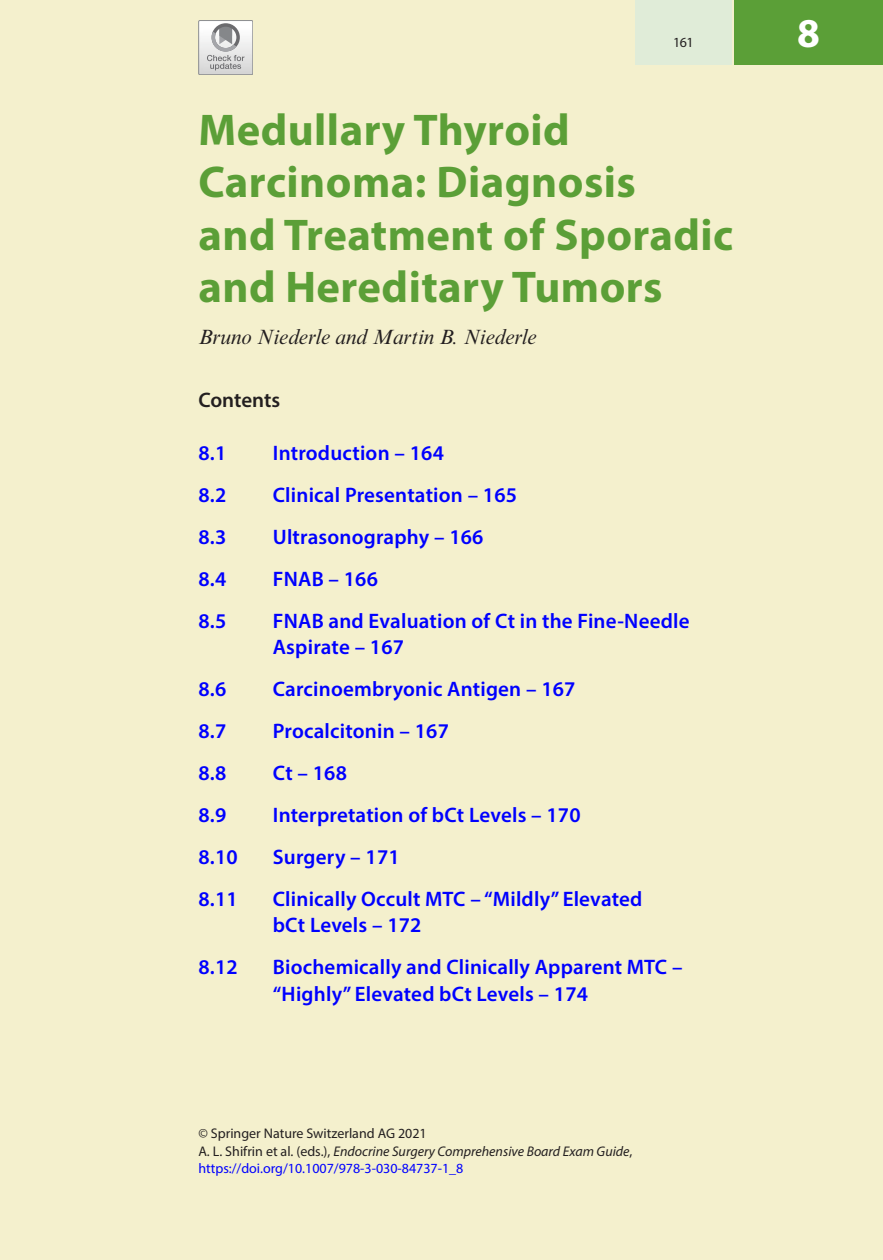
<style>
.page{position:relative;width:883px;height:1260px;background:#f4f0cd}
.page>*{position:absolute;margin:0;border:0;box-sizing:border-box;transform-origin:0 0}
.t1{font:700 44.62px/52.5px "Myriad Pro";letter-spacing:.01em;color:#5b9f37}
.t2{font:700 41.12px "Myriad Pro";color:#fff}
.t3{font:600 21px/26.2px "Myriad Pro";letter-spacing:.01em;color:#00f}
.t4{font:italic 21px "Times New Roman MT Std";color:#231f20}
.t5{font:600 21px "Myriad Pro";letter-spacing:-.005em;color:#231f20}
.t6{font:14px/17.5px "Myriad Pro";color:#231f20}
.s1{font-style:italic}
.s2{color:#00f}
</style>
<div class="page">
<div style="left:635px;top:0;width:97px;height:64px;background:#e0ecd8"></div>
<div style="left:734px;top:0;width:149px;height:64px;background:#5b9f37"></div>
<img style="left:200px;top:22px;width:51px;height:51px">
<div style="left:198px;top:20px;width:55px;height:55px;border:1px solid #8c8e91"></div>
<svg style="left:207px;top:23px;width:37px;height:47px;background:#c4c4c6"></svg>
<p class="t6" style="left:673px;top:33px;width:22px">161</p>
<h1 class="t1" style="left:198px;top:102px;width:536px">Medullary Thyroid<br>Carcinoma: Diagnosis<br>and Treatment of Sporadic and Hereditary Tumors</h1>
<p class="t4" style="left:198px;top:325px;width:340px">Bruno Niederle and Martin B. Niederle</p>
<p class="t5" style="left:198px;top:387px;width:83px">Contents</p>
<p class="t3" style="left:198px;top:439px;width:29px">8.1</p>
<p class="t3" style="left:273px;top:439px;width:173px">Introduction – 164</p>
<p class="t3" style="left:198px;top:481px;width:29px">8.2</p>
<p class="t3" style="left:273px;top:481px;width:246px">Clinical Presentation – 165</p>
<p class="t3" style="left:198px;top:523px;width:29px">8.3</p>
<p class="t3" style="left:273px;top:523px;width:212px">Ultrasonography – 166</p>
<p class="t3" style="left:198px;top:565px;width:29px">8.4</p>
<p class="t3" style="left:273px;top:565px;width:107px">FNAB – 166</p>
<p class="t3" style="left:198px;top:607px;width:29px">8.5</p>
<p class="t3" style="left:273px;top:607px;width:418px">FNAB and Evaluation of Ct in the Fine-Needle<br>Aspirate – 167</p>
<p class="t3" style="left:198px;top:675px;width:29px">8.6</p>
<p class="t3" style="left:273px;top:675px;width:304px">Carcinoembryonic Antigen – 167</p>
<p class="t3" style="left:198px;top:717px;width:29px">8.7</p>
<p class="t3" style="left:273px;top:717px;width:178px">Procalcitonin – 167</p>
<p class="t3" style="left:198px;top:759px;width:29px">8.8</p>
<p class="t3" style="left:273px;top:759px;width:76px">Ct – 168</p>
<p class="t3" style="left:198px;top:801px;width:29px">8.9</p>
<p class="t3" style="left:273px;top:801px;width:309px">Interpretation of bCt Levels – 170</p>
<p class="t3" style="left:198px;top:843px;width:41px">8.10</p>
<p class="t3" style="left:273px;top:843px;width:128px">Surgery – 171</p>
<p class="t3" style="left:198px;top:885px;width:41px">8.11</p>
<p class="t3" style="left:273px;top:885px;width:371px">Clinically Occult MTC – “Mildly” Elevated bCt Levels – 172</p>
<p class="t3" style="left:198px;top:954px;width:41px">8.12</p>
<p class="t3" style="left:273px;top:954px;width:411px">Biochemically and Clinically Apparent MTC – “Highly” Elevated bCt Levels – 174</p>
<p class="t6" style="left:198px;top:1124px;width:436px">© Springer Nature Switzerland AG 2021<br>A. L. Shifrin et al. (eds.), <span class="s1">Endocrine Surgery Comprehensive Board Exam Guide</span>, <span class="s2">https://doi.org/10.1007/978-3-030-84737-1_8</span></p>
<h2 class="t2" style="left:797px;top:6px;width:24px">8</h2>
</div>
